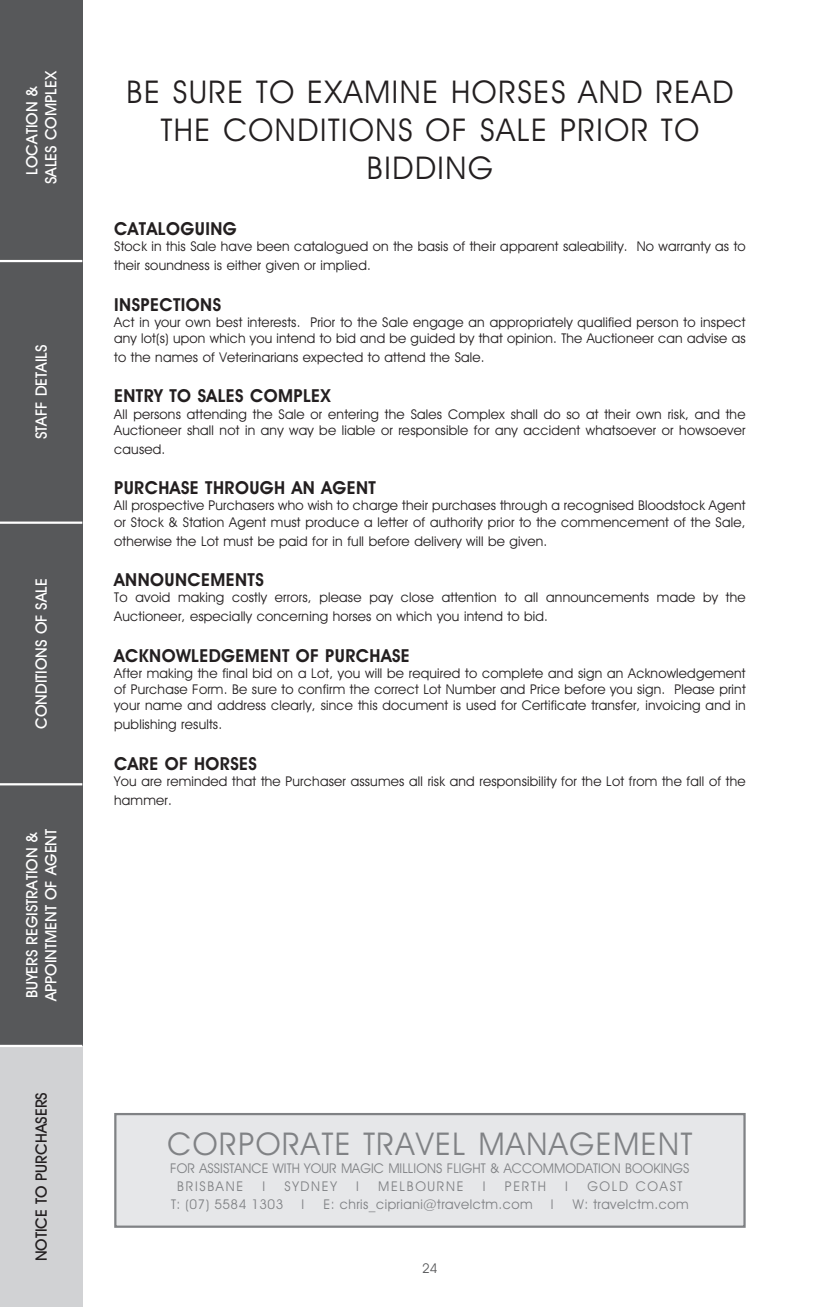
<style>
.page{position:relative;width:828px;height:1307px;background:#fff}
.page>*{position:absolute;margin:0;border:0;box-sizing:border-box;transform-origin:0 0}
.t1{font:31.5px/37.8px "Avant Garde IT Cby BT";letter-spacing:.05em;color:#231f20;text-align:center}
.t2{font:31.5px "Avant Garde IT Cby BT";letter-spacing:.05em;color:#808285}
.t3{font:600 18px "Avant Garde IT Cby BT";letter-spacing:.025em;color:#231f20}
.t4{font:500 15.75px/18.9px "Avant Garde IT Cby BT";color:#fff;text-align:center}
.t5{font:500 15.75px "Avant Garde IT Cby BT";color:#231f20}
.t6{font:13.5px/16.2px "Avant Garde IT Cby BT";letter-spacing:.015em;color:#231f20}
.t7{font:13.5px "Avant Garde IT Cby BT";letter-spacing:.035em;color:#808285}
.t8{font:13.5px/18px "Avant Garde IT Cby BT";letter-spacing:.005em;color:#808285}
.t9{font:13.5px "Avant Garde IT Cby BT";letter-spacing:.125em;color:#808285}
.t10{font:13.5px "Avant Garde IT Cby BT";color:#57585a}
</style>
<div class="page">
<div style="left:115px;top:1113px;width:630px;height:113px;background:#e6e7e9"></div>
<div style="left:114px;top:1112px;width:632px;height:115px;border:2px solid #808285"></div>
<div style="left:0;top:0;width:82px;height:261px;background:#57585a"></div>
<div style="left:0;top:261px;width:82px;height:261px;background:#57585a"></div>
<div style="left:0;top:522px;width:82px;height:262px;background:#57585a"></div>
<div style="left:0;top:784px;width:82px;height:261px;background:#57585a"></div>
<div style="left:0;top:1045px;width:82px;height:261px;background:#d1d2d4"></div>
<hr style="left:0;top:260px;width:82px;height:2px;background:#fff">
<hr style="left:0;top:521px;width:82px;height:3px;background:#fff">
<hr style="left:0;top:783px;width:82px;height:2px;background:#fff">
<hr style="left:0;top:1044px;width:82px;height:3px;background:#fff">
<p class="t4" style="left:22px;top:184px;width:115px;rotate:-90deg">LOCATION &amp;<br>SALES COMPLEX</p>
<p class="t4" style="left:32px;top:439px;width:96px;rotate:-90deg">STAFF DETAILS</p>
<p class="t4" style="left:32px;top:728px;width:152px;rotate:-90deg">CONDITIONS OF SALE</p>
<p class="t4" style="left:22px;top:1001px;width:174px;text-align:left;rotate:-90deg">BUYERS REGISTRATION &amp;<br>APPOINTMENT OF AGENT</p>
<p class="t5" style="left:32px;top:1261px;width:171px;rotate:-90deg">NOTICE TO PURCHASERS</p>
<h1 class="t1" style="left:126px;top:73px;width:608px">BE SURE TO EXAMINE HORSES AND READ<br>THE CONDITIONS OF SALE PRIOR TO<br>BIDDING</h1>
<h2 class="t3" style="left:114px;top:218px;width:124px">CATALOGUING</h2>
<p class="t6" style="left:114px;top:237px;width:633px;line-height:18.9px">Stock in this Sale have been catalogued on the basis of their apparent saleability. No warranty as to their soundness is either given or implied.</p>
<h2 class="t3" style="left:114px;top:293px;width:108px">INSPECTIONS</h2>
<p class="t6" style="left:114px;top:314px;width:633px">Act in your own best interests. Prior to the Sale engage an appropriately qualified person to inspect any lot(s) upon which you intend to bid and be guided by that opinion. The Auctioneer can advise as</p>
<p class="t6" style="left:114px;top:349px;width:372px">to the names of Veterinarians expected to attend the Sale.</p>
<h2 class="t3" style="left:114px;top:385px;width:218px">ENTRY TO SALES COMPLEX</h2>
<p class="t6" style="left:114px;top:405px;width:633px">All persons attending the Sale or entering the Sales Complex shall do so at their own risk, and the<br>Auctioneer shall not in any way be liable or responsible for any accident whatsoever or howsoever</p>
<p class="t6" style="left:114px;top:440px;width:53px">caused.</p>
<h2 class="t3" style="left:114px;top:477px;width:263px">PURCHASE THROUGH AN AGENT</h2>
<p class="t6" style="left:114px;top:497px;width:633px">All prospective Purchasers who wish to charge their purchases through a recognised Bloodstock Agent or Stock &amp; Station Agent must produce a letter of authority prior to the commencement of the Sale,</p>
<p class="t6" style="left:114px;top:532px;width:435px">otherwise the Lot must be paid for in full before delivery will be given.</p>
<h2 class="t3" style="left:114px;top:569px;width:151px">ANNOUNCEMENTS</h2>
<p class="t6" style="left:114px;top:588px;width:633px;line-height:18.9px">To avoid making costly errors, please pay close attention to all announcements made by the<br>Auctioneer, especially concerning horses on which you intend to bid.</p>
<h2 class="t3" style="left:114px;top:644px;width:297px">ACKNOWLEDGEMENT OF PURCHASE</h2>
<p class="t6" style="left:114px;top:665px;width:633px;text-align:justify">After making the final bid on a Lot, you will be required to complete and sign an Acknowledgement of Purchase Form. Be sure to confirm the correct Lot Number and Price before you sign. Please print your name and address clearly, since this document is used for Certificate transfer, invoicing and in</p>
<p class="t6" style="left:114px;top:716px;width:109px">publishing results.</p>
<h2 class="t3" style="left:114px;top:752px;width:144px">CARE OF HORSES</h2>
<p class="t6" style="left:114px;top:771px;width:633px;line-height:18.9px">You are reminded that the Purchaser assumes all risk and responsibility for the Lot from the fall of the hammer.</p>
<h1 class="t2" style="left:168px;top:1124px;width:526px">CORPORATE TRAVEL MANAGEMENT</h1>
<p class="t8" style="left:177px;top:1159px;width:514px;text-indent:-7px">FOR ASSISTANCE WITH YOUR MAGIC MILLIONS FLIGHT &amp; ACCOMMODATION BOOKINGS<br>BRISBANE</p>
<p class="t7" style="left:262px;top:1178px;width:4px">I</p>
<p class="t7" style="left:284px;top:1178px;width:54px">SYDNEY</p>
<p class="t7" style="left:356px;top:1178px;width:4px">I</p>
<p class="t9" style="left:378px;top:1178px;width:87px">MELBOURNE</p>
<p class="t7" style="left:483px;top:1178px;width:4px">I</p>
<p class="t7" style="left:505px;top:1178px;width:43px">PERTH</p>
<p class="t7" style="left:565px;top:1178px;width:4px">I</p>
<p class="t9" style="left:587px;top:1178px;width:97px">GOLD COAST</p>
<p class="t7" style="left:171px;top:1196px;width:114px">T: (07) 5584 1303</p>
<p class="t7" style="left:301px;top:1196px;width:4px">I</p>
<p class="t7" style="left:323px;top:1196px;width:211px">E: chris_cipriani@travelctm.com</p>
<p class="t7" style="left:551px;top:1196px;width:4px">I</p>
<p class="t7" style="left:573px;top:1196px;width:117px">W: travelctm.com</p>
<p class="t10" style="left:422px;top:1259px;width:17px">24</p>
</div>
